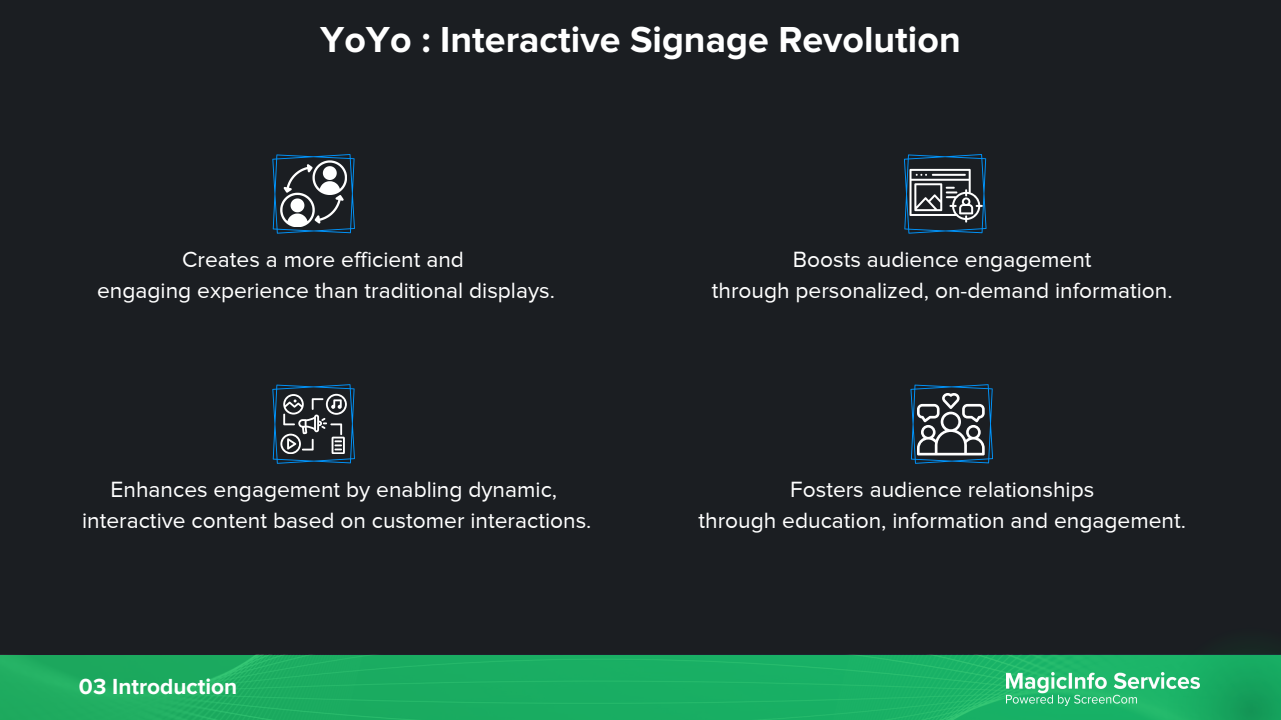
<style>
.page{position:relative;width:1281px;height:720px;background:#1b1e22}
.page>*{position:absolute;margin:0;border:0;box-sizing:border-box;transform-origin:0 0}
.t1{font:700 37.5px "Proxima Nova";color:#fff}
.t2{font:22.75px "Proxima Nova";color:#fff}
.t3{font:700 22.62px "Proxima Nova";color:#fff}
</style>
<div class="page">
<svg style="left:1166px;top:652px;width:115px;height:3px"></svg>
<img style="left:0;top:655px;width:1281px;height:65px">
<img style="left:1006px;top:673px;width:193px;height:33px">
<svg style="left:272px;top:154px;width:83px;height:80px"></svg>
<svg style="left:904px;top:154px;width:82px;height:80px"></svg>
<svg style="left:272px;top:384px;width:83px;height:80px"></svg>
<svg style="left:910px;top:384px;width:83px;height:80px"></svg>
<p class="t1" style="left:320px;top:22px;width:642px">YoYo : Interactive Signage Revolution</p>
<p class="t2" style="left:182px;top:247px;width:283px">Creates a more efficient and</p>
<p class="t2" style="left:97px;top:278px;width:459px">engaging experience than traditional displays.</p>
<p class="t2" style="left:110px;top:477px;width:448px">Enhances engagement by enabling dynamic,</p>
<p class="t2" style="left:82px;top:508px;width:511px">interactive content based on customer interactions.</p>
<p class="t3" style="left:79px;top:677px;width:160px">03 Introduction</p>
<p class="t2" style="left:793px;top:247px;width:300px">Boosts audience engagement</p>
<p class="t2" style="left:712px;top:278px;width:462px">through personalized, on-demand information.</p>
<p class="t2" style="left:790px;top:477px;width:306px">Fosters audience relationships</p>
<p class="t2" style="left:698px;top:508px;width:489px">through education, information and engagement.</p>
</div>
